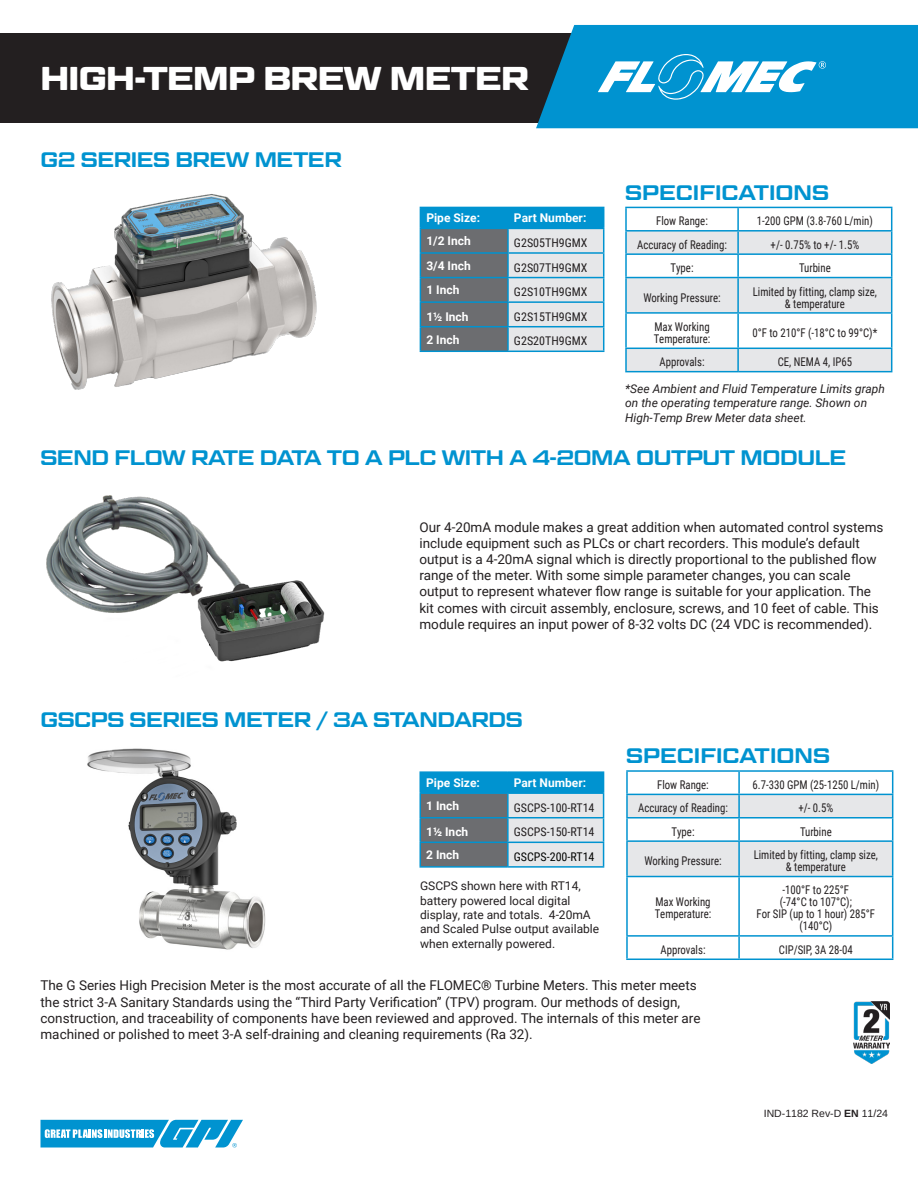
<style>
.page{position:relative;width:918px;height:1188px;background:#fff}
.page>*{position:absolute;margin:0;border:0;box-sizing:border-box;transform-origin:0 0}
.t1{font:700 33px "Geom Graphic";letter-spacing:-.02em;color:#fff}
.t2{font:600 21px "Geom Graphic";letter-spacing:-.02em;color:#0093d0}
.t3{font:600 21px "Geom Graphic";color:#0093d0}
.t4{font:13.5px/16.2px "Roboto";color:#231f20}
.Body_Text{font:12px/12px "Roboto Condensed";color:#231f20;text-align:center;scale:.9 1}
.t5{font:12px/14.4px "Roboto";color:#231f20}
.t6{font:italic 12px/14.4px "Roboto";color:#231f20}
.t7{font:700 12px "Roboto";color:#fff}
.Body_Text-2{font:12px "Roboto Condensed";color:#231f20}
.t8{font:12px "Roboto Condensed";color:#040503}
.t9{font:10.5px "Arimo";color:#231f20}
.s1{font-weight:900}
.s2{font-weight:700}
</style>
<div class="page">
<img style="left:51px;top:194px;width:266px;height:196px">
<img style="left:46px;top:495px;width:279px;height:167px">
<svg style="left:420px;top:207px;width:184px;height:144px;background:#87a7b6"></svg>
<hr style="left:420px;top:351px;width:88px;height:1px;background:#0093d0">
<hr style="left:508px;top:351px;width:96px;height:1px;background:#0093d0">
<hr style="left:625px;top:207px;width:113px;height:1px;background:#0093d0">
<hr style="left:625px;top:208px;width:2px;height:22px;background:#0093d0">
<hr style="left:625px;top:230px;width:113px;height:2px;background:#0093d0">
<hr style="left:625px;top:232px;width:2px;height:21px;background:#0093d0">
<hr style="left:625px;top:253px;width:113px;height:2px;background:#0093d0">
<hr style="left:625px;top:255px;width:2px;height:22px;background:#0093d0">
<hr style="left:625px;top:277px;width:113px;height:1px;background:#0093d0">
<hr style="left:625px;top:278px;width:2px;height:34px;background:#0093d0">
<hr style="left:625px;top:312px;width:113px;height:2px;background:#0093d0">
<hr style="left:625px;top:314px;width:2px;height:34px;background:#0093d0">
<svg style="left:626px;top:207px;width:266px;height:164px"></svg>
<hr style="left:738px;top:371px;width:154px;height:1px;background:#0093d0">
<hr style="left:625px;top:348px;width:113px;height:1px;background:#0093d0">
<hr style="left:625px;top:349px;width:2px;height:22px;background:#0093d0">
<hr style="left:737px;top:349px;width:2px;height:22px;background:#0093d0">
<hr style="left:625px;top:371px;width:113px;height:1px;background:#0093d0">
<img style="left:87px;top:748px;width:179px;height:202px">
<hr style="left:419px;top:771px;width:89px;height:2px;background:#0093d0">
<hr style="left:508px;top:771px;width:96px;height:2px;background:#0093d0">
<svg style="left:419px;top:772px;width:185px;height:94px;background:#7ba5b8"></svg>
<hr style="left:419px;top:866px;width:89px;height:2px;background:#0093d0">
<hr style="left:508px;top:866px;width:96px;height:2px;background:#0093d0">
<svg style="left:628px;top:877px;width:264px;height:82px"></svg>
<hr style="left:626px;top:770px;width:113px;height:2px;background:#0093d0">
<hr style="left:626px;top:772px;width:2px;height:22px;background:#0093d0">
<hr style="left:739px;top:770px;width:154px;height:2px;background:#0093d0">
<hr style="left:626px;top:794px;width:113px;height:1px;background:#0093d0">
<hr style="left:626px;top:795px;width:2px;height:22px;background:#0093d0">
<hr style="left:626px;top:817px;width:113px;height:2px;background:#0093d0">
<hr style="left:626px;top:819px;width:2px;height:21px;background:#0093d0">
<svg style="left:627px;top:772px;width:266px;height:104px"></svg>
<hr style="left:626px;top:840px;width:113px;height:2px;background:#0093d0">
<hr style="left:626px;top:842px;width:2px;height:34px;background:#0093d0">
<hr style="left:739px;top:840px;width:154px;height:2px;background:#0093d0">
<hr style="left:738px;top:842px;width:2px;height:34px;background:#0093d0">
<hr style="left:892px;top:842px;width:1px;height:34px;background:#0093d0">
<hr style="left:626px;top:876px;width:113px;height:1px;background:#0093d0">
<hr style="left:626px;top:877px;width:2px;height:58px;background:#0093d0">
<hr style="left:739px;top:876px;width:154px;height:1px;background:#0093d0">
<hr style="left:738px;top:877px;width:2px;height:58px;background:#0093d0">
<hr style="left:892px;top:877px;width:1px;height:58px;background:#0093d0">
<hr style="left:626px;top:935px;width:113px;height:2px;background:#0093d0">
<hr style="left:626px;top:937px;width:2px;height:22px;background:#0093d0">
<hr style="left:739px;top:935px;width:154px;height:2px;background:#0093d0">
<hr style="left:738px;top:937px;width:2px;height:22px;background:#0093d0">
<svg style="left:892px;top:937px;width:1px;height:22px"></svg>
<hr style="left:626px;top:959px;width:113px;height:1px;background:#0093d0">
<hr style="left:739px;top:959px;width:154px;height:1px;background:#0093d0">
<img style="left:854px;top:1002px;width:36px;height:62px">
<div style="left:0;top:33px;width:583px;height:89px;background:#231f20"></div>
<svg style="left:536px;top:25px;width:382px;height:103px;background:#1a98cd"></svg>
<svg style="left:40px;top:1120px;width:203px;height:28px"></svg>
<p class="t1" style="left:40px;top:59px;width:490px">HIGH-TEMP BREW METER</p>
<p class="t2" style="left:40px;top:146px;width:303px">G2 SERIES BREW METER</p>
<p class="t7" style="left:426px;top:210px;width:55px">Pipe Size:</p>
<p class="t7" style="left:514px;top:210px;width:74px">Part Number:</p>
<p class="t7" style="left:426px;top:233px;width:46px">1/2 Inch</p>
<p class="Body_Text-2" style="left:514px;top:234px;width:75px">G2S05TH9GMX</p>
<p class="t7" style="left:426px;top:257px;width:46px">3/4 Inch</p>
<p class="Body_Text-2" style="left:514px;top:259px;width:75px">G2S07TH9GMX</p>
<p class="t7" style="left:426px;top:282px;width:35px">1 Inch</p>
<p class="Body_Text-2" style="left:514px;top:283px;width:75px">G2S10TH9GMX</p>
<p class="t7" style="left:426px;top:308px;width:44px">1½ Inch</p>
<p class="Body_Text-2" style="left:514px;top:308px;width:75px">G2S15TH9GMX</p>
<p class="t7" style="left:426px;top:331px;width:35px">2 Inch</p>
<p class="Body_Text-2" style="left:514px;top:333px;width:75px">G2S20TH9GMX</p>
<p class="t3" style="left:625px;top:180px;width:205px">SPECIFICATIONS</p>
<p class="Body_Text" style="left:656px;top:215px;width:59px">Flow Range:</p>
<p class="Body_Text" style="left:757px;top:215px;width:130px">1-200 GPM (3.8-760 L/min)</p>
<p class="Body_Text" style="left:637px;top:238px;width:101px">Accuracy of Reading:</p>
<p class="Body_Text" style="left:771px;top:238px;width:100px">+/- 0.75% to +/- 1.5%</p>
<p class="Body_Text" style="left:671px;top:261px;width:27px">Type:</p>
<p class="Body_Text" style="left:799px;top:261px;width:37px">Turbine</p>
<p class="Body_Text" style="left:643px;top:291px;width:87px">Working Pressure:</p>
<p class="Body_Text" style="left:753px;top:285px;width:140px">Limited by fitting, clamp size, &amp; temperature</p>
<p class="Body_Text" style="left:654px;top:320px;width:64px;text-align:left">Max Working<br>Temperature:</p>
<p class="Body_Text" style="left:753px;top:326px;width:140px">0°F to 210°F (-18°C to 99°C)*</p>
<p class="Body_Text" style="left:660px;top:356px;width:52px">Approvals:</p>
<p class="Body_Text" style="left:778px;top:356px;width:84px">CE, NEMA 4, IP65</p>
<p class="t6" style="left:625px;top:381px;width:261px">*See Ambient and Fluid Temperature Limits graph on the operating temperature range. Shown on<br>High-Temp Brew Meter data sheet.</p>
<p class="t2" style="left:40px;top:445px;width:807px">SEND FLOW RATE DATA TO A PLC WITH A 4-20MA OUTPUT MODULE</p>
<p class="t4" style="left:419px;top:518px;width:466px">Our 4-20mA module makes a great addition when automated control systems include equipment such as PLCs or chart recorders. This module’s default output is a 4-20mA signal which is directly proportional to the published flow range of the meter. With some simple parameter changes, you can scale output to represent whatever flow range is suitable for your application. The kit comes with circuit assembly, enclosure, screws, and 10 feet of cable. This module requires an input power of 8-32 volts DC (24 VDC is recommended).</p>
<p class="t2" style="left:40px;top:707px;width:484px">GSCPS SERIES METER / 3A STANDARDS</p>
<p class="t7" style="left:426px;top:774px;width:55px">Pipe Size:</p>
<p class="t7" style="left:514px;top:774px;width:74px">Part Number:</p>
<p class="t7" style="left:426px;top:797px;width:35px">1 Inch</p>
<p class="Body_Text-2" style="left:514px;top:799px;width:82px">GSCPS-100-RT14</p>
<p class="t7" style="left:426px;top:824px;width:44px">1<span class="s1">½</span> Inch</p>
<p class="Body_Text-2" style="left:514px;top:824px;width:82px">GSCPS-150-RT14</p>
<p class="t7" style="left:426px;top:846px;width:35px">2 Inch</p>
<p class="t8" style="left:514px;top:848px;width:82px">GSCPS-200-RT14</p>
<p class="t5" style="left:420px;top:878px;width:181px">GSCPS shown here with RT14, battery powered local digital display, rate and totals. 4-20mA and Scaled Pulse output available when externally powered.</p>
<p class="t3" style="left:626px;top:743px;width:205px">SPECIFICATIONS</p>
<p class="Body_Text" style="left:657px;top:778px;width:59px">Flow Range:</p>
<p class="Body_Text" style="left:753px;top:778px;width:142px">6.7-330 GPM (25-1250 L/min)</p>
<p class="Body_Text" style="left:638px;top:802px;width:101px">Accuracy of Reading:</p>
<p class="Body_Text" style="left:798px;top:802px;width:40px">+/- 0.5%</p>
<p class="Body_Text" style="left:672px;top:825px;width:27px">Type:</p>
<p class="Body_Text" style="left:800px;top:825px;width:37px">Turbine</p>
<p class="Body_Text" style="left:644px;top:854px;width:87px">Working Pressure:</p>
<p class="Body_Text" style="left:754px;top:848px;width:140px">Limited by fitting, clamp size, &amp; temperature</p>
<p class="Body_Text" style="left:655px;top:896px;width:64px;text-align:left">Max Working<br>Temperature:</p>
<p class="Body_Text" style="left:757px;top:884px;width:133px">-100°F to 225°F<br>(-74°C to 107°C);<br>For SIP (up to 1 hour) 285°F (140°C)</p>
<p class="Body_Text" style="left:661px;top:943px;width:52px">Approvals:</p>
<p class="Body_Text" style="left:779px;top:943px;width:84px">CIP/SIP, 3A 28-04</p>
<p class="t4" style="left:40px;top:977px;width:662px">The G Series High Precision Meter is the most accurate of all the FLOMEC® Turbine Meters. This meter meets the strict 3-A Sanitary Standards using the “Third Party Verification” (TPV) program. Our methods of design, construction, and traceability of components have been reviewed and approved. The internals of this meter are machined or polished to meet 3-A self-draining and cleaning requirements (Ra 32).</p>
<p class="t9" style="left:764px;top:1107px;width:126px">IND-1182 Rev-D <span class="s2">EN</span> 11/24</p>
</div>
